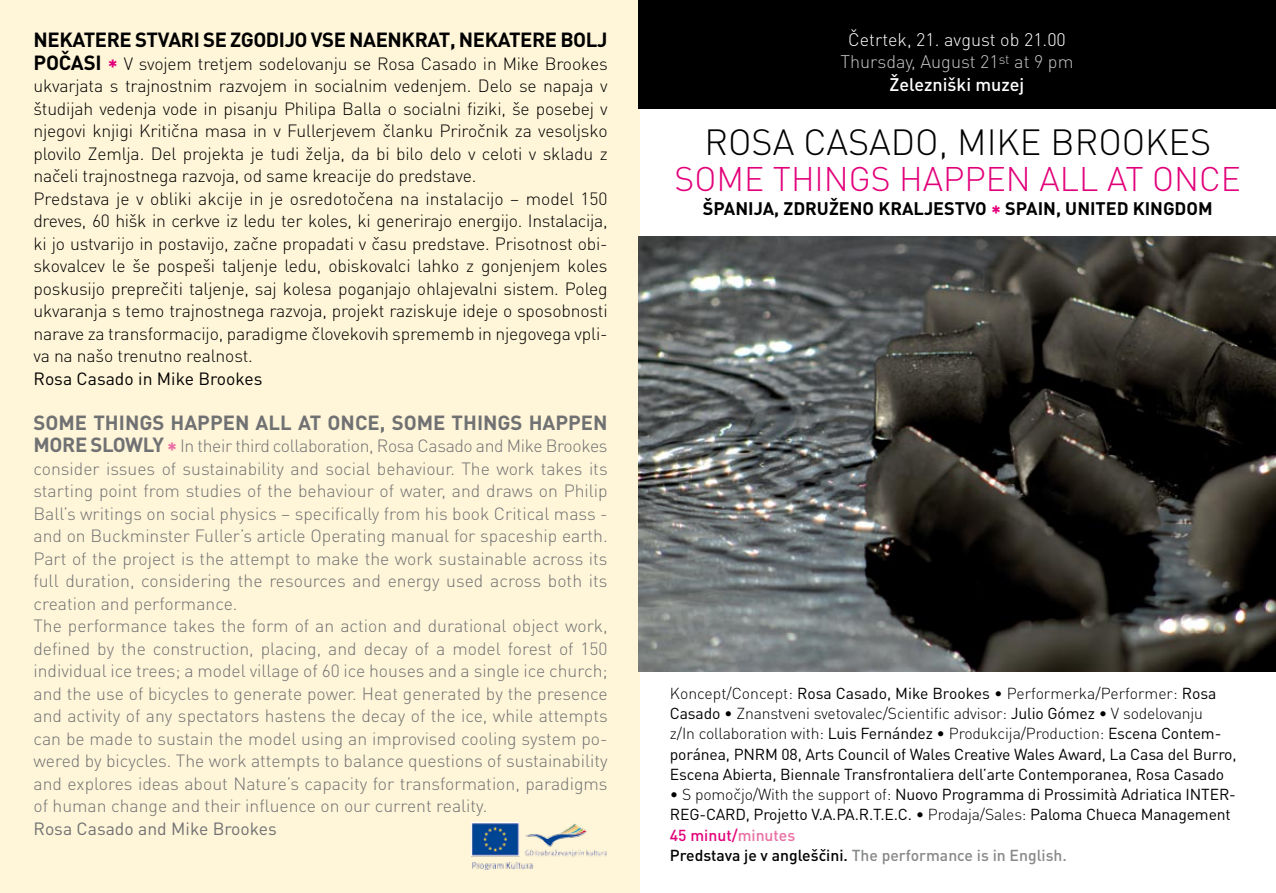
<style>
.page{position:relative;width:1276px;height:893px;background:#fff}
.page>*{position:absolute;margin:0;border:0;box-sizing:border-box;transform-origin:0 0}
.t1{font:300 36px "DIN Pro";color:#000}
.t2{font:300 33.75px "DIN Pro";color:#e2007a}
.t3{font:700 20.25px "DIN Pro";letter-spacing:-.02em;color:#000}
.t4{font:700 20.25px "DIN Pro";color:#707173}
.t5{font:300 18px/22.5px "DIN Pro";color:#fff;text-align:center}
.t6{font:700 18px "DIN Pro";color:#000}
.t7{font:300 17.55px/22.5px "DIN Pro";color:#707173}
.t8{font:300 17.55px/22.5px "DIN Pro";letter-spacing:-.01em;color:#000}
.t9{font:17.55px "DIN Pro";color:#707173}
.t10{font:17.55px "DIN Pro";color:#000}
.t11{font:15.75px/20.2px "DIN Pro";letter-spacing:-.01em;color:#000}
.s1{font-weight:700;font-size:20.25px}
.s2{font-weight:700;font-size:20.25px;color:#e2007a}
.s3{font-weight:700;font-size:20.25px;color:#ea6ea3}
.s4{color:#c5c6c8}
.s5{font-weight:500}
.s6{font-size:20.25px;color:#e2007a}
.s7{font-weight:300}
.s8{font-weight:500;color:#e2007a}
.s9{font-weight:500;color:#ea6ea3}
.s10{font-weight:500;color:#878889}
</style>
<div class="page">
<div style="left:0;top:0;width:640px;height:893px;background:#fff5d8"></div>
<div style="left:638px;top:0;width:638px;height:108px;background:#000"></div>
<img style="left:638px;top:236px;width:638px;height:436px">
<img style="left:471px;top:823px;width:135px;height:46px">
<p class="t3" style="left:33px;top:26px;width:575px">NEKATERE STVARI SE ZGODIJO VSE NAENKRAT, NEKATERE BOLJ</p>
<p class="t8" style="left:33px;top:52px;width:576px"><span class="s1">POČASI</span> <span class="s2">*</span> V svojem tretjem sodelovanju se Rosa Casado in Mike Brookes ukvarjata s trajnostnim razvojem in socialnim vedenjem. Delo se napaja v študijah vedenja vode in pisanju Philipa Balla o socialni fiziki, še posebej v njegovi knjigi Kritična masa in v Fullerjevem članku Priročnik za vesoljsko plovilo Zemlja. Del projekta je tudi želja, da bi bilo delo v celoti v skladu z načeli trajnostnega razvoja, od same kreacije do predstave.<br>Predstava je v obliki akcije in je osredotočena na instalacijo – model 150 dreves, 60 hišk in cerkve iz ledu ter koles, ki generirajo energijo. Instalacija, ki jo ustvarijo in postavijo, začne propadati v času predstave. Prisotnost obi&shy;skovalcev le še pospeši taljenje ledu, obiskovalci lahko z gonjenjem koles poskusijo preprečiti taljenje, saj kolesa poganjajo ohlajevalni sistem. Poleg ukvaranja s temo trajnostnega razvoja, projekt raziskuje ideje o sposobnosti narave za transformacijo, paradigme človekovih sprememb in njegovega vpli&shy;va na našo trenutno realnost.</p>
<p class="t10" style="left:33px;top:367px;width:231px">Rosa Casado in Mike Brookes</p>
<p class="t4" style="left:33px;top:409px;width:575px">SOME THINGS HAPPEN ALL AT ONCE, SOME THINGS HAPPEN</p>
<p class="t7" style="left:33px;top:434px;width:576px"><span class="s1">MORE SLOWLY</span> <span class="s3">*</span> In their third collaboration, Rosa Casado and Mike Brookes consider issues of sustainability and social behaviour. The work takes its starting point from studies of the behaviour of water, and draws on Philip Ball’s writings on social physics – specifically from his book Critical mass - and on Buckminster Fuller’s article Operating manual for spaceship earth.<br>Part of the project is the attempt to make the work sustainable across its full duration, considering the resources and energy used across both its creation and performance.<br>The performance takes the form of an action and durational object work, defined by the construction, placing, and decay of a model forest of 150 individual ice trees; a model village of 60 ice houses and a single ice church; and the use of bicycles to generate power. Heat generated by the presence and activity of any spectators hastens the decay of the ice, while attempts can be made to sustain the model using an improvised cooling system po&shy;wered by bicycles. The work attempts to balance questions of sustainability and explores ideas about Nature’s capacity for transformation, paradigms of human change and their influence on our current reality.</p>
<p class="t9" style="left:33px;top:817px;width:245px">Rosa Casado and Mike Brookes</p>
<p class="t5" style="left:840px;top:27px;width:234px">Četrtek, 21. avgust ob 21.00<br><span class="s4">Thursday, August 21</span><sup>st</sup> <span class="s4">at 9 pm<br></span><span class="s5">Železniški muzej</span></p>
<h1 class="t1" style="left:704px;top:118px;width:508px">ROSA CASADO, MIKE BROOKES</h1>
<h2 class="t2" style="left:674px;top:156px;width:568px">SOME THINGS HAPPEN ALL AT ONCE</h2>
<p class="t6" style="left:703px;top:197px;width:511px">ŠPANIJA, ZDRUŽENO KRALJESTVO <span class="s6">*</span> SPAIN, UNITED KINGDOM</p>
<p class="t11" style="left:670px;top:682px;width:568px"><span class="s7">Koncept/Concept:</span> Rosa Casado, Mike Brookes <span class="s7">• Performerka/Performer:</span> Rosa Casado <span class="s7">• Znanstveni svetovalec/Scientific advisor:</span> Julio Gómez <span class="s7">• V sodelovanju<br>z/In collaboration with:</span> Luis Fernández <span class="s7">• Produkcija/Production:</span> Escena Contem&shy;poránea, PNRM 08, Arts Council of Wales Creative Wales Award, La Casa del Burro, Escena Abierta, Biennale Transfrontaliera dell’arte Contemporanea, Rosa Casado</p>
<p class="t11" style="left:670px;top:784px;width:567px"><span class="s7">• S pomočjo/With the support of:</span> Nuovo Programma di Prossimità Adriatica INTER-REG-CARD, Projetto V.A.PA.R.T.E.C. <span class="s7">• Prodaja/Sales:</span> Paloma Chueca Management <span class="s8">45 minut/</span><span class="s9">minutes<br></span><span class="s5">Predstava je v angleščini.</span> <span class="s10">The performance is in English.</span></p>
</div>
